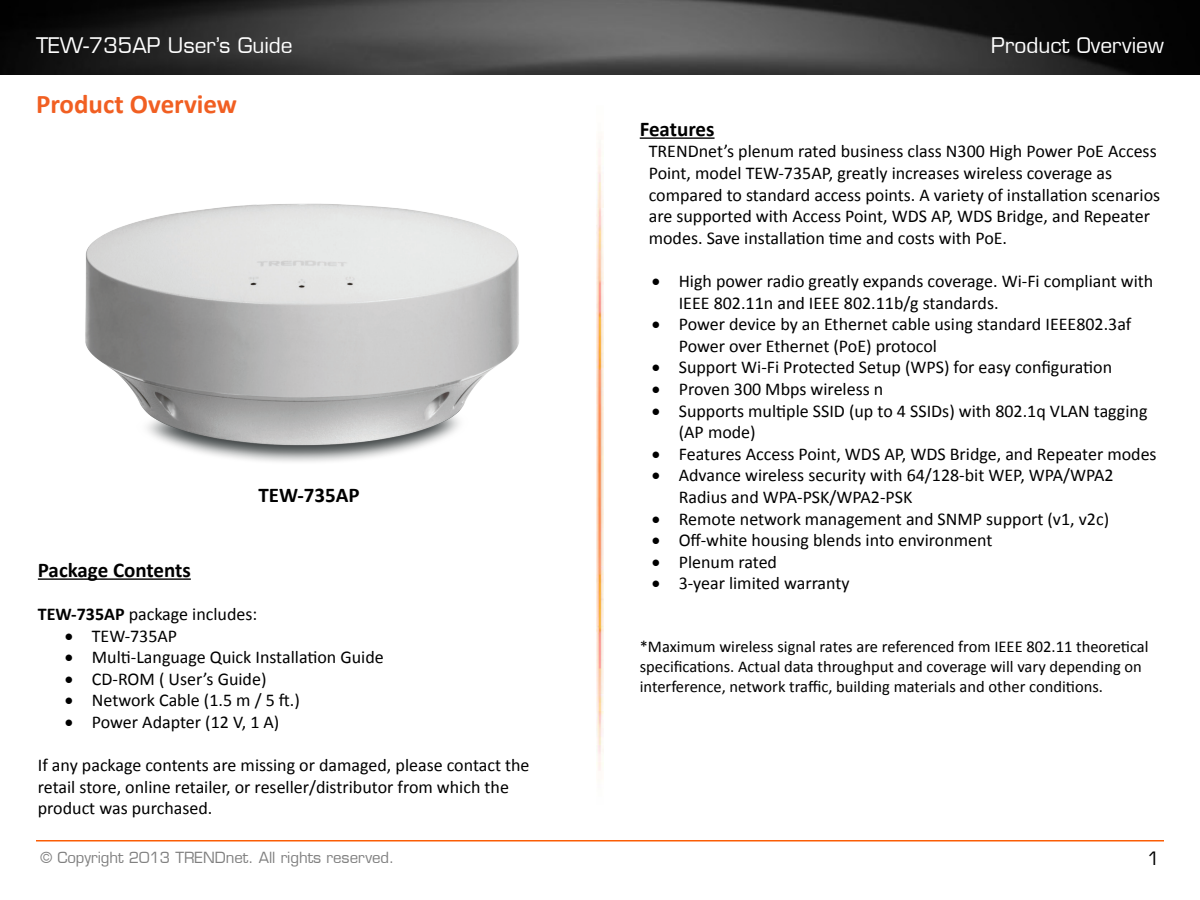
<style>
.page{position:relative;width:1200px;height:900px;background:#fff}
.page>*{position:absolute;margin:0;border:0;box-sizing:border-box;transform-origin:0 0}
.SectionTitle_1{font:700 27px "Calibri";color:#f15f22}
.t1{font:21px "Eurostile LT";color:#fff}
.SectionTitle_2{font:700 21px "Calibri";color:#000}
.ChartFooter{font:700 21px "Calibri";color:#000}
.List{font:18px/21.6px "Calibri";color:#000}
.t2{font:18px "Eurostile LT";color:#000}
.Note_Large{font:16.5px/19.8px "Calibri";color:#000}
.t3{font:15px "Eurostile LT";color:#808080}
.s1{font-weight:700}
</style>
<div class="page">
<hr style="left:36px;top:840px;width:1128px;height:2px;background:#fb5d05">
<img style="left:0;top:0;width:1200px;height:75px">
<img style="left:596px;top:142px;width:8px;height:629px">
<img style="left:85px;top:203px;width:434px;height:259px">
<hr style="left:38px;top:578px;width:153px;height:2px;background:#000">
<hr style="left:640px;top:137px;width:75px;height:2px;background:#000">
<p class="t1" style="left:36px;top:33px;width:258px">TEW-735AP User’s Guide</p>
<p class="t1" style="left:991px;top:33px;width:174px">Product Overview</p>
<p class="SectionTitle_1" style="left:36px;top:87px;width:203px">Product Overview</p>
<p class="ChartFooter" style="left:259px;top:481px;width:103px">TEW-735AP</p>
<p class="SectionTitle_2" style="left:38px;top:556px;width:154px">Package Contents</p>
<p class="List" style="left:38px;top:603px;width:221px"><span class="s1">TEW-735AP</span> package includes:</p>
<p class="List" style="left:65px;top:625px;width:114px">• TEW-735AP</p>
<p class="List" style="left:65px;top:646px;width:320px">• Multi-Language Quick Installation Guide</p>
<p class="List" style="left:65px;top:668px;width:203px">• CD-ROM ( User’s Guide)</p>
<p class="List" style="left:65px;top:690px;width:237px">• Network Cable (1.5 m / 5 ft.)</p>
<p class="List" style="left:65px;top:711px;width:216px">• Power Adapter (12 V, 1 A)</p>
<p class="List" style="left:38px;top:754px;width:493px">If any package contents are missing or damaged, please contact the retail store, online retailer, or reseller/distributor from which the product was purchased.</p>
<p class="SectionTitle_2" style="left:640px;top:115px;width:76px">Features</p>
<p class="List" style="left:649px;top:141px;width:513px">TRENDnet’s plenum rated business class N300 High Power PoE Access Point, model TEW-735AP, greatly increases wireless coverage as compared to standard access points. A variety of installation scenarios are supported with Access Point, WDS AP, WDS Bridge, and Repeater modes. Save installation time and costs with PoE.</p>
<p class="List" style="left:679px;top:270px;width:476px;text-indent:-27px">• High power radio greatly expands coverage. Wi-Fi compliant with<br>IEEE 802.11n and IEEE 802.11b/g standards.</p>
<p class="List" style="left:679px;top:313px;width:454px;text-indent:-27px">• Power device by an Ethernet cable using standard IEEE802.3af<br>Power over Ethernet (PoE) protocol</p>
<p class="List" style="left:652px;top:357px;width:462px">• Support Wi-Fi Protected Setup (WPS) for easy configuration</p>
<p class="List" style="left:652px;top:378px;width:233px">• Proven 300 Mbps wireless n</p>
<p class="List" style="left:679px;top:400px;width:470px;text-indent:-27px">• Supports multiple SSID (up to 4 SSIDs) with 802.1q VLAN tagging (AP mode)</p>
<p class="List" style="left:652px;top:443px;width:506px">• Features Access Point, WDS AP, WDS Bridge, and Repeater modes</p>
<p class="List" style="left:679px;top:465px;width:437px;text-indent:-27px">• Advance wireless security with 64/128-bit WEP, WPA/WPA2<br>Radius and WPA-PSK/WPA2-PSK</p>
<p class="List" style="left:652px;top:508px;width:459px">• Remote network management and SNMP support (v1, v2c)</p>
<p class="List" style="left:652px;top:529px;width:342px">• Off-white housing blends into environment</p>
<p class="List" style="left:652px;top:551px;width:127px">• Plenum rated</p>
<p class="List" style="left:652px;top:573px;width:199px">• 3-year limited warranty</p>
<p class="Note_Large" style="left:640px;top:637px;width:510px">*Maximum wireless signal rates are referenced from IEEE 802.11 theoretical specifications. Actual data throughput and coverage will vary depending on interference, network traffic, building materials and other conditions.</p>
<p class="t3" style="left:40px;top:848px;width:355px">© Copyright 2013 TRENDnet. All rights reserved.</p>
<p class="t2" style="left:1147px;top:848px;width:14px">1</p>
</div>
